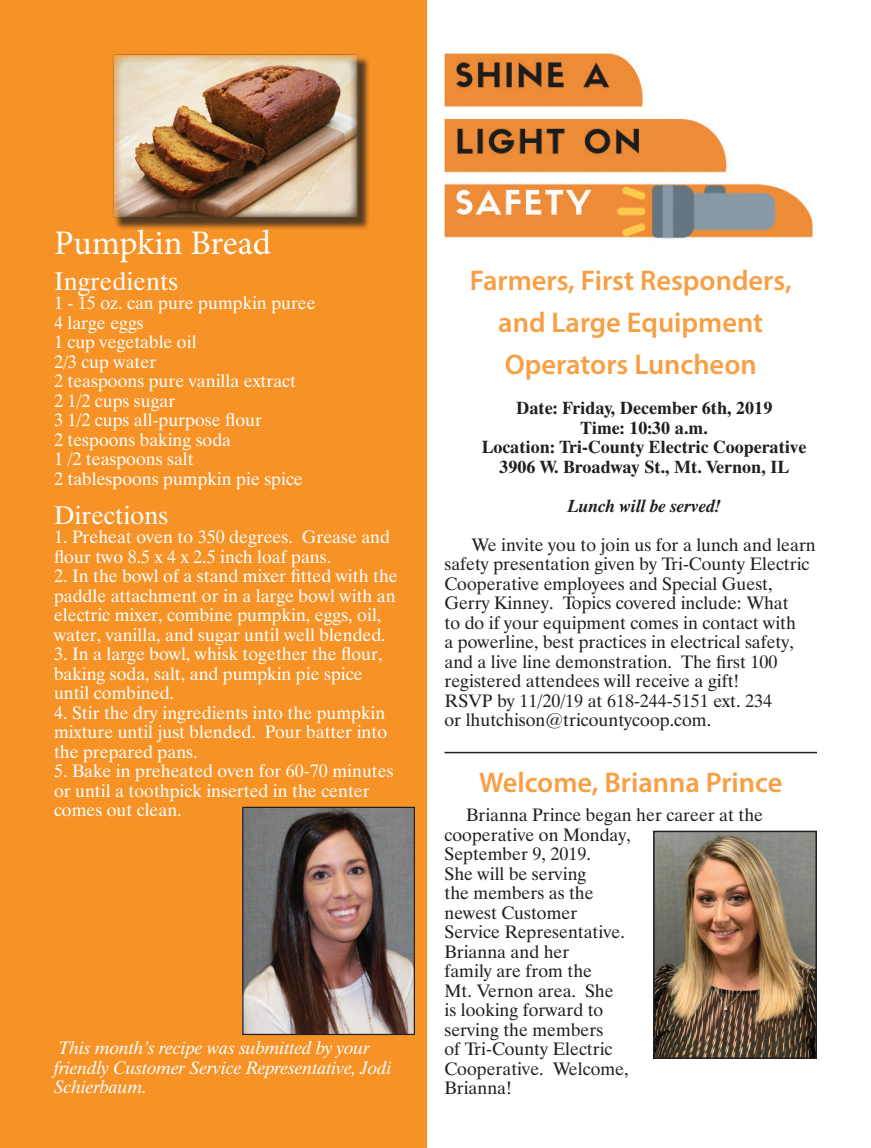
<style>
.page{position:relative;width:871px;height:1148px;background:#fff}
.page>*{position:absolute;margin:0;border:0;box-sizing:border-box;transform-origin:0 0}
.Head_2_reverse{font:34.5px "Minion Pro";color:#fff}
.News_title_flash{font:600 28.5px/42px "Myriad Pro";color:#f89f44;text-align:center}
.Body_None{font:25.5px "Dutch 801 BT";color:#fff}
.Body_None-2{font:18px/19.5px "Dutch 801 BT";color:#fff}
.Body_Text{font:18px/19.5px "Dutch 801 BT";color:#231f20}
.Body{font:18px/19.5px "Dutch 801 BT";color:#231f20}
.Body_Text-2{font:700 18px "Dutch 801 BT";color:#231f20}
.Body_None-3{font:italic 18px/19.5px "Dutch 801 BT";color:#fff}
.Body_Text-3{font:italic 700 18px "Dutch 801 BT";color:#231f20}
</style>
<div class="page">
<div style="left:0;top:0;width:426px;height:1148px;background:#f69226"></div>
<div style="left:114px;top:56px;width:256px;height:174px;background:#231f20;opacity:.75"></div>
<img style="left:115px;top:56px;width:241px;height:160px">
<div style="left:113px;top:54px;width:245px;height:164px;border:1px solid #231f20"></div>
<img style="left:244px;top:808px;width:169px;height:225px">
<div style="left:242px;top:806px;width:173px;height:229px;border:1px solid #231f20"></div>
<img style="left:444px;top:53px;width:369px;height:186px">
<hr style="left:444px;top:752px;width:373px;height:1px;background:#231f20">
<img style="left:656px;top:833px;width:158px;height:222px">
<div style="left:653px;top:830px;width:164px;height:228px;border:2px solid #231f20"></div>
<p class="Head_2_reverse" style="left:54px;top:220px;width:218px">Pumpkin Bread</p>
<p class="Body_None" style="left:54px;top:265px;width:126px">Ingredients</p>
<p class="Body_None-2" style="left:54px;top:293px;width:263px">1 - 15 oz. can pure pumpkin puree</p>
<p class="Body_None-2" style="left:54px;top:312px;width:91px">4 large eggs</p>
<p class="Body_None-2" style="left:54px;top:332px;width:144px">1 cup vegetable oil</p>
<p class="Body_None-2" style="left:54px;top:351px;width:104px">2/3 cup water</p>
<p class="Body_None-2" style="left:54px;top:371px;width:243px">2 teaspoons pure vanilla extract</p>
<p class="Body_None-2" style="left:54px;top:390px;width:123px">2 1/2 cups sugar</p>
<p class="Body_None-2" style="left:54px;top:410px;width:209px">3 1/2 cups all-purpose flour</p>
<p class="Body_None-2" style="left:54px;top:429px;width:179px">2 tespoons baking soda</p>
<p class="Body_None-2" style="left:54px;top:449px;width:141px">1 /2 teaspoons salt</p>
<p class="Body_None-2" style="left:54px;top:468px;width:250px">2 tablespoons pumpkin pie spice</p>
<p class="Body_None" style="left:54px;top:499px;width:116px">Directions</p>
<p class="Body_None-2" style="left:54px;top:527px;width:337px">1. Preheat oven to 350 degrees. Grease and flour two 8.5 x 4 x 2.5 inch loaf pans.</p>
<p class="Body_None-2" style="left:54px;top:566px;width:345px">2. In the bowl of a stand mixer fitted with the paddle attachment or in a large bowl with an electric mixer, combine pumpkin, eggs, oil, water, vanilla, and sugar until well blended.</p>
<p class="Body_None-2" style="left:54px;top:644px;width:330px">3. In a large bowl, whisk together the flour, baking soda, salt, and pumpkin pie spice until combined.</p>
<p class="Body_None-2" style="left:54px;top:702px;width:335px;text-align:justify">4. Stir the dry ingredients into the pumpkin mixture until just blended. Pour batter into the prepared pans.</p>
<p class="Body_None-2" style="left:54px;top:761px;width:341px">5. Bake in preheated oven for 60-70 minutes or until a toothpick inserted in the center comes out clean.</p>
<p class="Body_None-3" style="left:54px;top:1038px;width:339px">This month’s recipe was submitted by your friendly Customer Service Representative, Jodi<br>Schierbaum.</p>
<p class="News_title_flash" style="left:470px;top:259px;width:323px">Farmers, First Responders, and Large Equipment</p>
<p class="News_title_flash" style="left:505px;top:343px;width:253px">Operators Luncheon</p>
<p class="Body_Text-2" style="left:516px;top:397px;width:258px">Date: Friday, December 6th, 2019</p>
<p class="Body_Text-2" style="left:580px;top:416px;width:129px">Time: 10:30 a.m.</p>
<p class="Body_Text-2" style="left:482px;top:436px;width:326px">Location: Tri-County Electric Cooperative</p>
<p class="Body_Text-2" style="left:499px;top:455px;width:291px">3906 W. Broadway St., Mt. Vernon, IL</p>
<p class="Body_Text-3" style="left:568px;top:494px;width:154px">Lunch will be served!</p>
<p class="Body_Text" style="left:444px;top:534px;width:373px;text-indent:27px">We invite you to join us for a lunch and learn safety presentation given by Tri-County Electric Cooperative employees and Special Guest, Gerry Kinney. Topics covered include: What<br>to do if your equipment comes in contact with<br>a powerline, best practices in electrical safety, and a live line demonstration. The first 100 registered attendees will receive a gift!<br>RSVP by 11/20/19 at 618-244-5151 ext. 234<br>or lhutchison@tricountycoop.com.</p>
<p class="News_title_flash" style="left:479px;top:761px;width:305px">Welcome, Brianna Prince</p>
<p class="Body" style="left:444px;top:805px;width:320px;text-indent:22px">Brianna Prince began her career at the cooperative on Monday,<br>September 9, 2019.<br>She will be serving<br>the members as the<br>newest Customer<br>Service Representative.<br>Brianna and her<br>family are from the<br>Mt. Vernon area. She<br>is looking forward to<br>serving the members<br>of Tri-County Electric<br>Cooperative. Welcome,<br>Brianna!</p>
</div>
